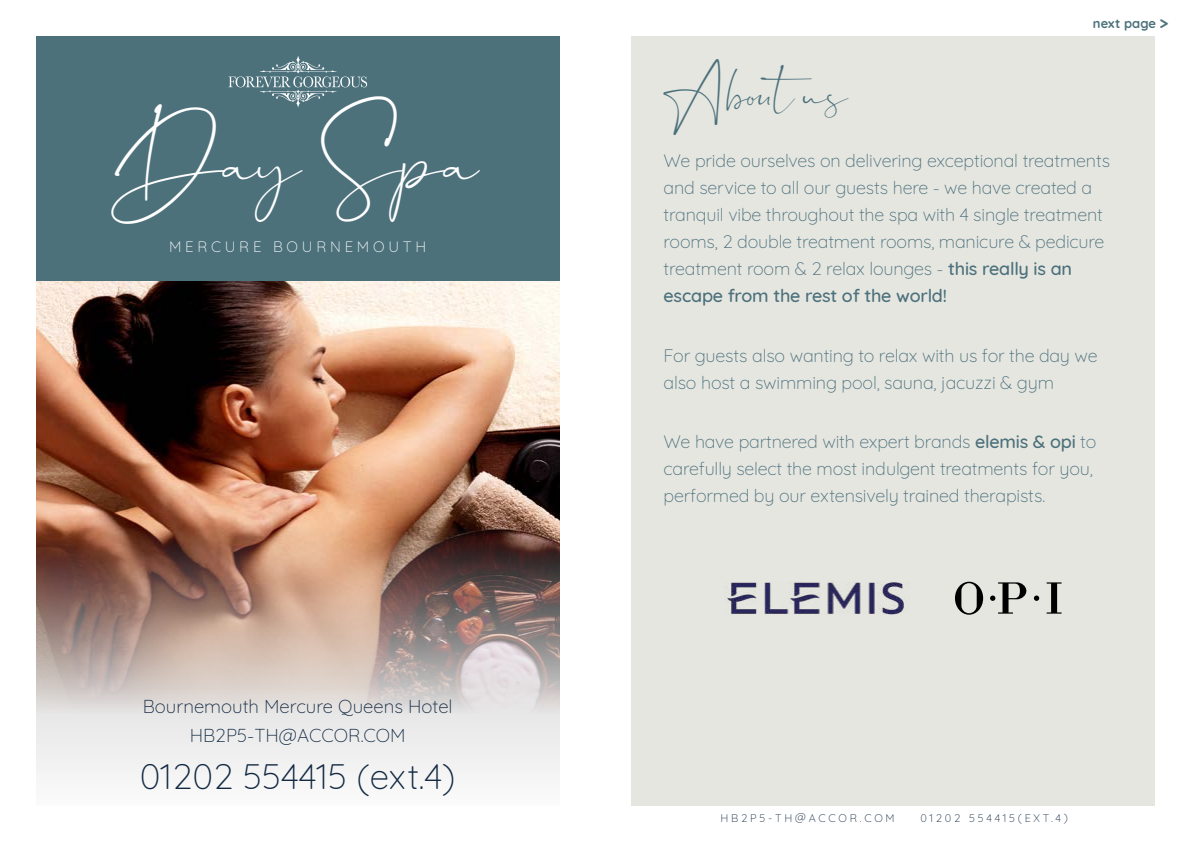
<style>
.page{position:relative;width:1191px;height:842px;background:#fff}
.page>*{position:absolute;margin:0;border:0;box-sizing:border-box;transform-origin:0 0}
.t1{font:42px "Dalmatins";color:#fff}
.t2{font:300 35.3px "Quicksand";color:#122942}
.t3{font:22px "Dalmatins";color:#4c717b}
.t4{font:300 18.7px/29px "Quicksand";color:#122942;text-align:center}
.t5{font:300 18px/27px "Quicksand";letter-spacing:-.01em;color:#4c717b}
.t6{font:300 15px "Quicksand";letter-spacing:.25em;color:#fff}
.t7{font:700 13px "Quicksand";color:#4c717b}
.t8{font:300 11px "Quicksand";letter-spacing:.25em;color:#122942}
.s1{font-size:17px}
.s2{font-weight:500}
</style>
<div class="page">
<div style="left:631px;top:36px;width:524px;height:770px;background:#e6e6e1"></div>
<img style="left:727px;top:582px;width:180px;height:33px">
<svg style="left:955px;top:582px;width:106px;height:33px"></svg>
<div style="left:36px;top:36px;width:523px;height:255px;background:#4c717b"></div>
<svg style="left:228px;top:56px;width:139px;height:52px"></svg>
<div style="left:36px;top:281px;width:523px;height:525px;background:#f4f3f3"></div>
<img style="left:36px;top:281px;width:523px;height:458px">
<h1 class="t1" style="left:116px;top:142px;width:364px">Day Spa</h1>
<p class="t6" style="left:169px;top:235px;width:259px">MERCURE BOURNEMOUTH</p>
<p class="t4" style="left:143px;top:690px;width:311px">Bournemouth Mercure Queens Hotel<br>HB2P5-TH@ACCOR.COM</p>
<h2 class="t2" style="left:140px;top:749px;width:317px">01202 554415 (ext.4)</h2>
<p class="t7" style="left:1093px;top:12px;width:77px">next page <span class="s1">&gt;</span></p>
<p class="t3" style="left:663px;top:84px;width:186px">Aboutus</p>
<p class="t5" style="left:663px;top:145px;width:448px">We pride ourselves on delivering exceptional treatments and service to all our guests here - we have created a tranquil vibe throughout the spa with 4 single treatment rooms, 2 double treatment rooms, manicure &amp; pedicure treatment room &amp; 2 relax lounges - <span class="s2">this really is an escape from the rest of the world!</span></p>
<p class="t5" style="left:663px;top:340px;width:435px">For guests also wanting to relax with us for the day we also host a swimming pool, sauna, jacuzzi &amp; gym</p>
<p class="t5" style="left:663px;top:426px;width:434px">We have partnered with expert brands <span class="s2">elemis &amp; opi</span> to carefully select the most indulgent treatments for you, performed by our extensively trained therapists.</p>
<p class="t8" style="left:720px;top:809px;width:176px">HB2P5-TH@ACCOR.COM</p>
<p class="t8" style="left:920px;top:809px;width:149px">01202 554415(EXT.4)</p>
</div>
